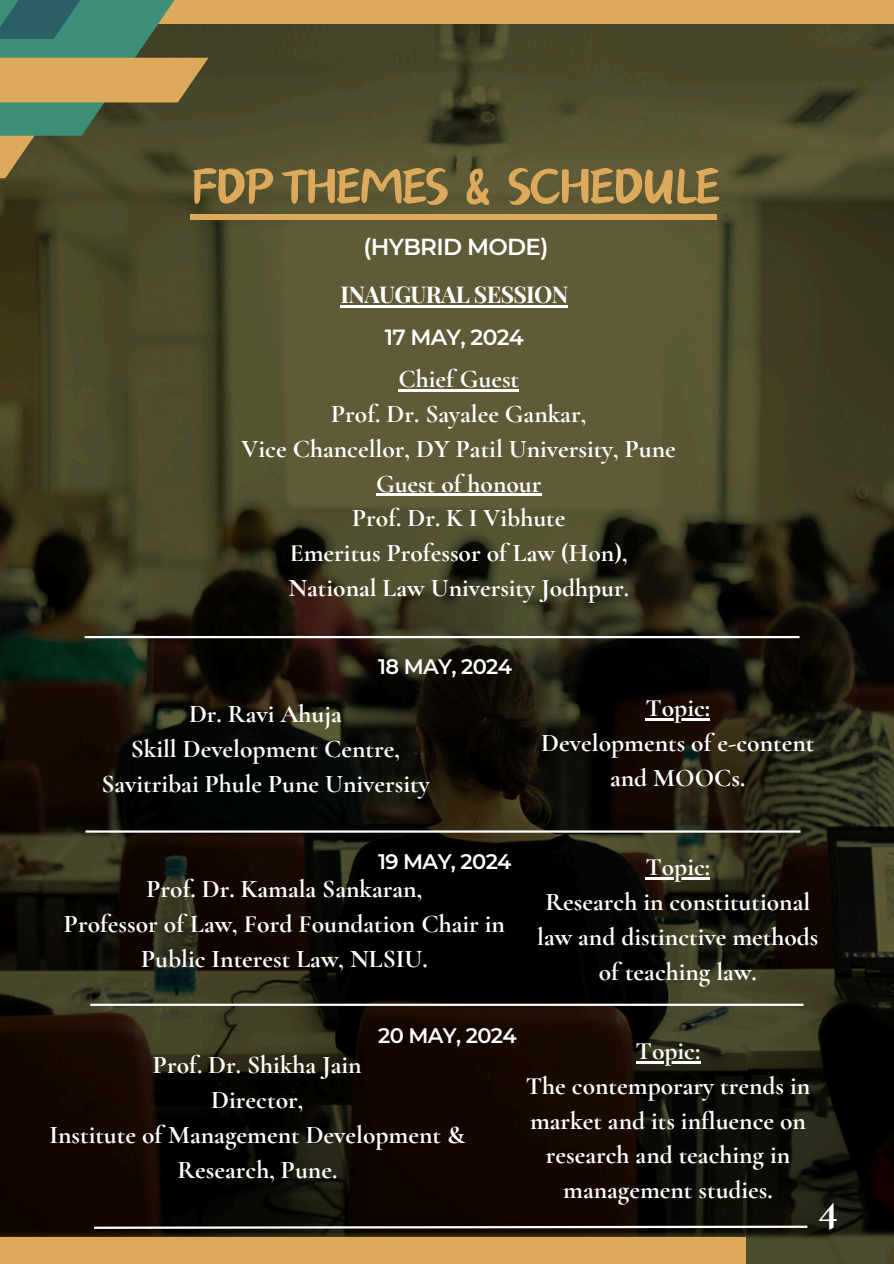
<style>
.page{position:relative;width:894px;height:1264px;background:#fff}
.page>*{position:absolute;margin:0;border:0;box-sizing:border-box;transform-origin:0 0}
.t1{font:63px "Canva Oriental Brush";letter-spacing:-.055em;color:#dda95a}
.t2{font:700 45px "Cormorant Garamond";color:#fff}
.t3{font:700 25.5px/34.8px "Cormorant Garamond";color:#fff;text-align:center}
.t4{font:700 23.1px "Playfair Display";letter-spacing:-.03em;color:#fff}
.t5{font:600 23.1px "Montserrat";letter-spacing:-.03em;color:#fff}
.t6{font:600 21.9px "Montserrat";letter-spacing:-.03em;color:#fff}
.t7{font:600 21px "Montserrat";letter-spacing:-.03em;color:#fff}
</style>
<div class="page">
<img style="left:0;top:24px;width:893px;height:1239px">
<div style="left:139px;top:0;width:754px;height:24px;background:#dda95a"></div>
<svg style="left:0;top:0;width:208px;height:178px;background:#6d7750"></svg>
<div style="left:0;top:1236px;width:745px;height:27px;background:#dda95a"></div>
<hr style="left:85px;top:636px;width:714px;height:2px;background:#fff">
<hr style="left:90px;top:1003px;width:713px;height:2px;background:#fff">
<svg style="left:92px;top:1224px;width:717px;height:5px"></svg>
<hr style="left:85px;top:830px;width:715px;height:2px;background:#fff">
<div style="left:190px;top:214px;width:527px;height:5px;background:#dda95a"></div>
<hr style="left:340px;top:305px;width:227px;height:3px;background:#fff">
<hr style="left:398px;top:389px;width:121px;height:2px;background:#fff">
<hr style="left:376px;top:494px;width:165px;height:2px;background:#fff">
<hr style="left:645px;top:877px;width:65px;height:2px;background:#fff">
<hr style="left:635px;top:1061px;width:65px;height:2px;background:#fff">
<hr style="left:645px;top:718px;width:65px;height:2px;background:#fff">
<p class="t1" style="left:190px;top:160px;width:532px">FDP THEMES &amp; SCHEDULE</p>
<p class="t5" style="left:363px;top:232px;width:186px">(HYBRID MODE)</p>
<h3 class="t4" style="left:340px;top:278px;width:229px">INAUGURAL SESSION</h3>
<h1 class="t6" style="left:384px;top:323px;width:140px">17 MAY, 2024</h1>
<p class="t3" style="left:241px;top:361px;width:435px">Chief Guest<br>Prof. Dr. Sayalee Gankar,<br>Vice Chancellor, DY Patil University, Pune<br>Guest of honour<br>Prof. Dr. K I Vibhute<br>Emeritus Professor of Law (Hon),<br>National Law University Jodhpur.</p>
<h2 class="t7" style="left:378px;top:654px;width:135px">18 MAY, 2024</h2>
<h3 class="t3" style="left:101px;top:697px;width:329px">Dr. Ravi Ahuja<br>Skill Development Centre,<br>Savitribai Phule Pune University</h3>
<h3 class="t3" style="left:541px;top:690px;width:274px">Topic:<br>Developments of e-content and MOOCs.</h3>
<h2 class="t7" style="left:378px;top:849px;width:135px">19 MAY, 2024</h2>
<h3 class="t3" style="left:64px;top:871px;width:442px">Prof. Dr. Kamala Sankaran,<br>Professor of Law, Ford Foundation Chair in<br>Public Interest Law, NLSIU.</h3>
<h3 class="t3" style="left:537px;top:849px;width:283px">Topic:<br>Research in constitutional law and distinctive methods of teaching law.</h3>
<h3 class="t7" style="left:378px;top:1023px;width:140px">20 MAY, 2024</h3>
<h3 class="t3" style="left:49px;top:1047px;width:417px">Prof. Dr. Shikha Jain<br>Director,<br>Institute of Management Development &amp;<br>Research, Pune.</h3>
<p class="t3" style="left:525px;top:1033px;width:286px">Topic:<br>The contemporary trends in market and its influence on research and teaching in management studies.</p>
<p class="t2" style="left:817px;top:1179px;width:22px">4</p>
</div>
